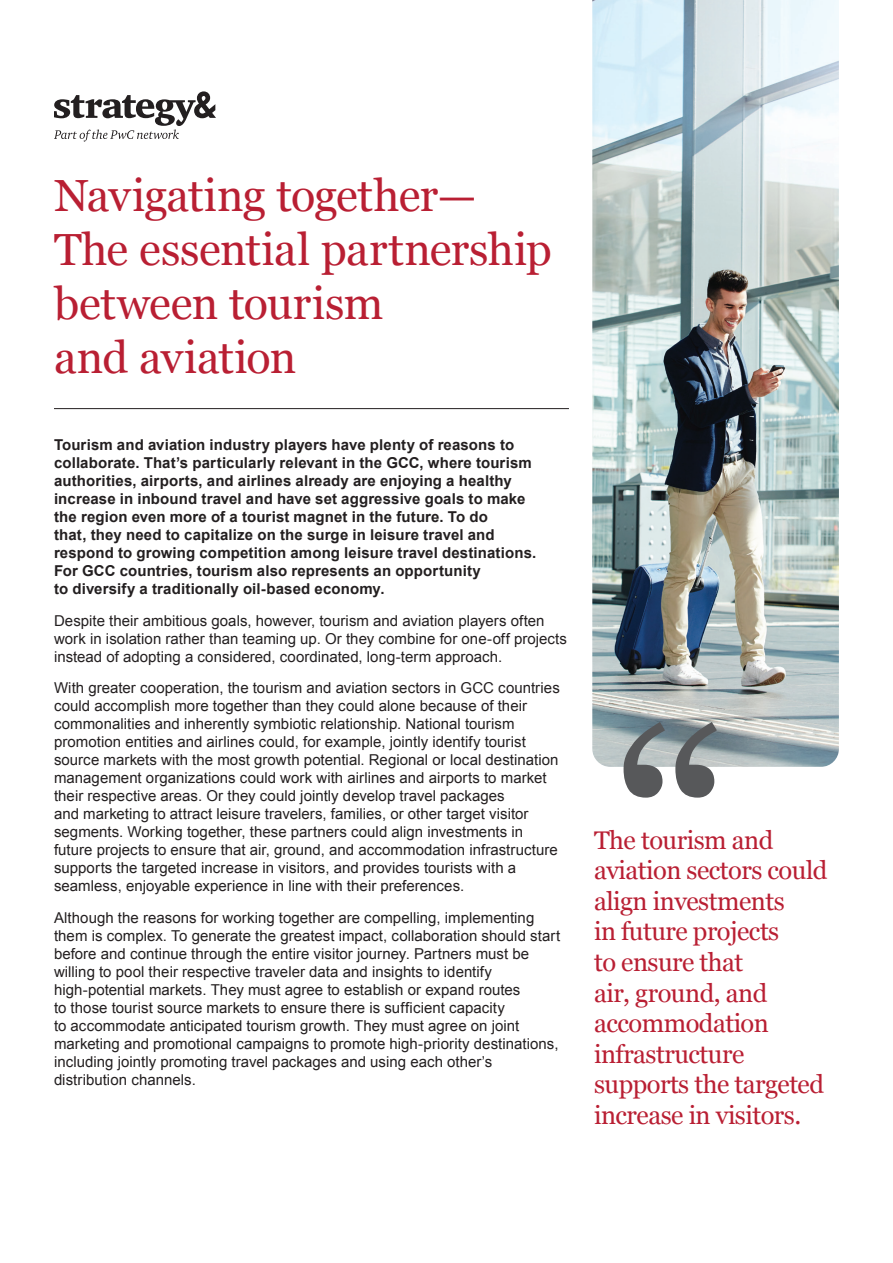
<style>
.page{position:relative;width:893px;height:1263px;background:#fff}
.page>*{position:absolute;margin:0;border:0;box-sizing:border-box;transform-origin:0 0}
.t1{font:45px/54px "Georgia";letter-spacing:-.015em;color:#b91f33}
.Body_Text_10_12{font:25.5px/30.6px "Georgia";letter-spacing:-.02em;color:#b91f33}
.Body_Text_10_12-2{font:15px/18px "Arial";letter-spacing:.005em;color:#231f20}
.Body_Text_10_12-3{font:700 15px/18px "Arial";letter-spacing:.01em;color:#231f20}
</style>
<div class="page">
<svg style="left:54px;top:91px;width:162px;height:51px"></svg>
<hr style="left:54px;top:408px;width:515px;height:1px;background:#231f20">
<img style="left:592px;top:0;width:247px;height:767px">
<svg style="left:624px;top:722px;width:93px;height:76px;background:#888e90"></svg>
<p class="t1" style="left:54px;top:167px;width:499px">Navigating together—<br>The essential partnership between tourism<br>and aviation</p>
<p class="Body_Text_10_12-3" style="left:54px;top:436px;width:484px">Tourism and aviation industry players have plenty of reasons to collaborate. That’s particularly relevant in the GCC, where tourism authorities, airports, and airlines already are enjoying a healthy increase in inbound travel and have set aggressive goals to make the region even more of a tourist magnet in the future. To do<br>that, they need to capitalize on the surge in leisure travel and respond to growing competition among leisure travel destinations.<br>For GCC countries, tourism also represents an opportunity<br>to diversify a traditionally oil-based economy.</p>
<p class="Body_Text_10_12-2" style="left:54px;top:611px;width:515px">Despite their ambitious goals, however, tourism and aviation players often work in isolation rather than teaming up. Or they combine for one-off projects instead of adopting a considered, coordinated, long-term approach.</p>
<p class="Body_Text_10_12-2" style="left:54px;top:679px;width:507px">With greater cooperation, the tourism and aviation sectors in GCC countries could accomplish more together than they could alone because of their commonalities and inherently symbiotic relationship. National tourism promotion entities and airlines could, for example, jointly identify tourist source markets with the most growth potential. Regional or local destination management organizations could work with airlines and airports to market their respective areas. Or they could jointly develop travel packages<br>and marketing to attract leisure travelers, families, or other target visitor segments. Working together, these partners could align investments in future projects to ensure that air, ground, and accommodation infrastructure supports the targeted increase in visitors, and provides tourists with a seamless, enjoyable experience in line with their preferences.</p>
<p class="Body_Text_10_12-2" style="left:54px;top:908px;width:508px">Although the reasons for working together are compelling, implementing them is complex. To generate the greatest impact, collaboration should start before and continue through the entire visitor journey. Partners must be willing to pool their respective traveler data and insights to identify high-potential markets. They must agree to establish or expand routes<br>to those tourist source markets to ensure there is sufficient capacity<br>to accommodate anticipated tourism growth. They must agree on joint marketing and promotional campaigns to promote high-priority destinations, including jointly promoting travel packages and using each other’s distribution channels.</p>
<p class="Body_Text_10_12" style="left:594px;top:823px;width:235px">The tourism and aviation sectors could align investments<br>in future projects<br>to ensure that<br>air, ground, and accommodation infrastructure supports the targeted increase in visitors.</p>
</div>
